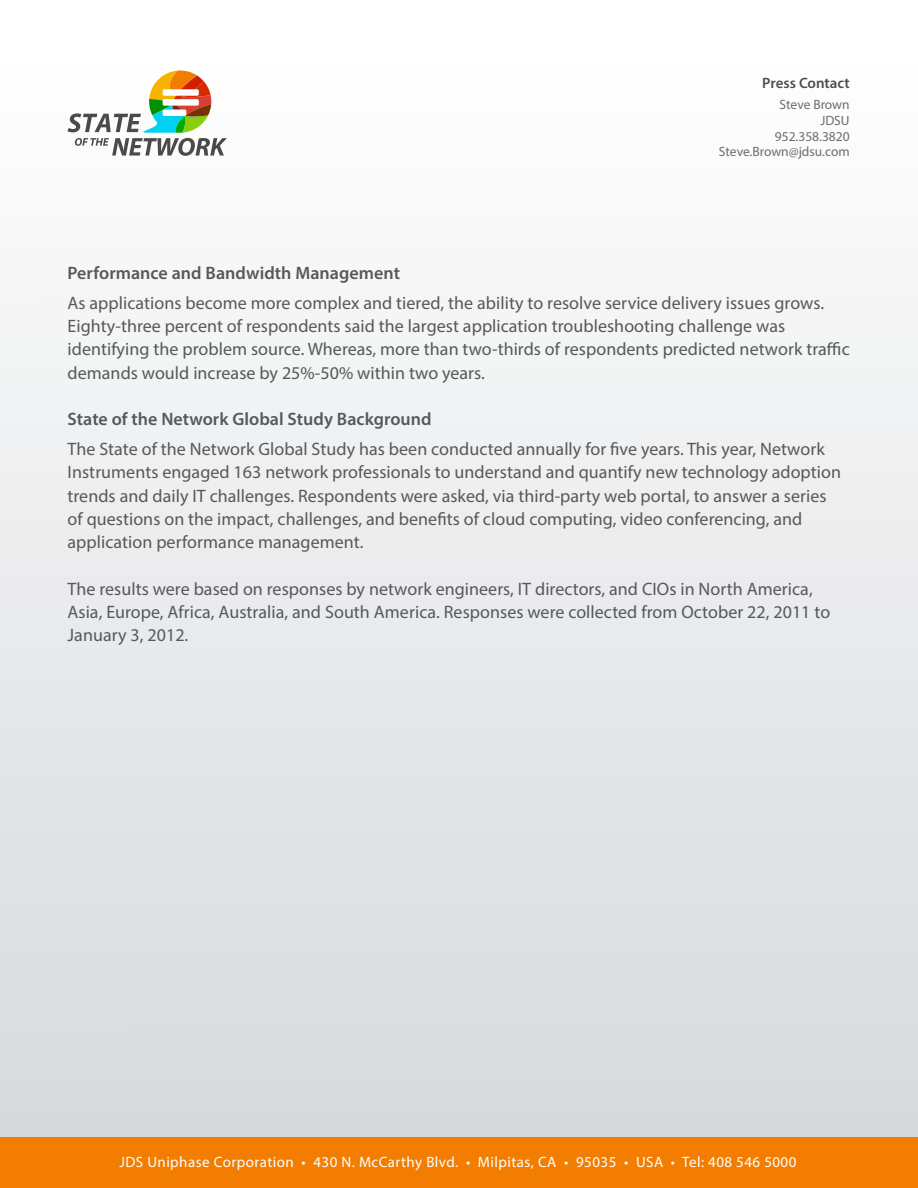
<style>
.page{position:relative;width:918px;height:1188px;background:#fff}
.page>*{position:absolute;margin:0;border:0;box-sizing:border-box;transform-origin:0 0}
.t1{font:18px/23.2px "Myriad Pro";letter-spacing:.005em;color:#57585a}
.t2{font:600 18px "Myriad Pro";letter-spacing:.005em;color:#57585a}
.t3{font:15px "Myriad Pro";letter-spacing:.03em;color:#fff}
.t4{font:600 15px "Myriad Pro";color:#4e4f50}
.t5{font:13.5px "Myriad Pro";color:#6c6d70}
</style>
<div class="page">
<div style="left:1px;top:1px;width:916px;height:1186px;background:linear-gradient(to bottom,#fff,#d5d6d9)"></div>
<div style="left:0;top:1137px;width:917px;height:50px;background:#f27d00"></div>
<svg style="left:67px;top:70px;width:160px;height:86px"></svg>
<p class="t4" style="left:762px;top:73px;width:89px">Press Contact</p>
<p class="t5" style="left:780px;top:96px;width:72px">Steve Brown</p>
<p class="t5" style="left:820px;top:112px;width:31px">JDSU</p>
<p class="t5" style="left:775px;top:128px;width:76px">952.358.3820</p>
<p class="t5" style="left:719px;top:143px;width:132px">Steve.Brown@jdsu.com</p>
<p class="t2" style="left:68px;top:261px;width:334px">Performance and Bandwidth Management</p>
<p class="t1" style="left:68px;top:291px;width:784px">As applications become more complex and tiered, the ability to resolve service delivery issues grows.<br>Eighty-three percent of respondents said the largest application troubleshooting challenge was identifying the problem source. Whereas, more than two-thirds of respondents predicted network traffic demands would increase by 25%-50% within two years.</p>
<p class="t2" style="left:68px;top:408px;width:366px">State of the Network Global Study Background</p>
<p class="t1" style="left:68px;top:437px;width:775px">The State of the Network Global Study has been conducted annually for five years. This year, Network Instruments engaged 163 network professionals to understand and quantify new technology adoption trends and daily IT challenges. Respondents were asked, via third-party web portal, to answer a series of questions on the impact, challenges, and benefits of cloud computing, video conferencing, and application performance management.</p>
<p class="t1" style="left:68px;top:577px;width:764px">The results were based on responses by network engineers, IT directors, and CIOs in North America,<br>Asia, Europe, Africa, Australia, and South America. Responses were collected from October 22, 2011 to<br>January 3, 2012.</p>
<p class="t3" style="left:120px;top:1152px;width:678px">JDS Uniphase Corporation • 430 N. McCarthy Blvd. • Milpitas, CA • 95035 • USA • Tel: 408 546 5000</p>
</div>
